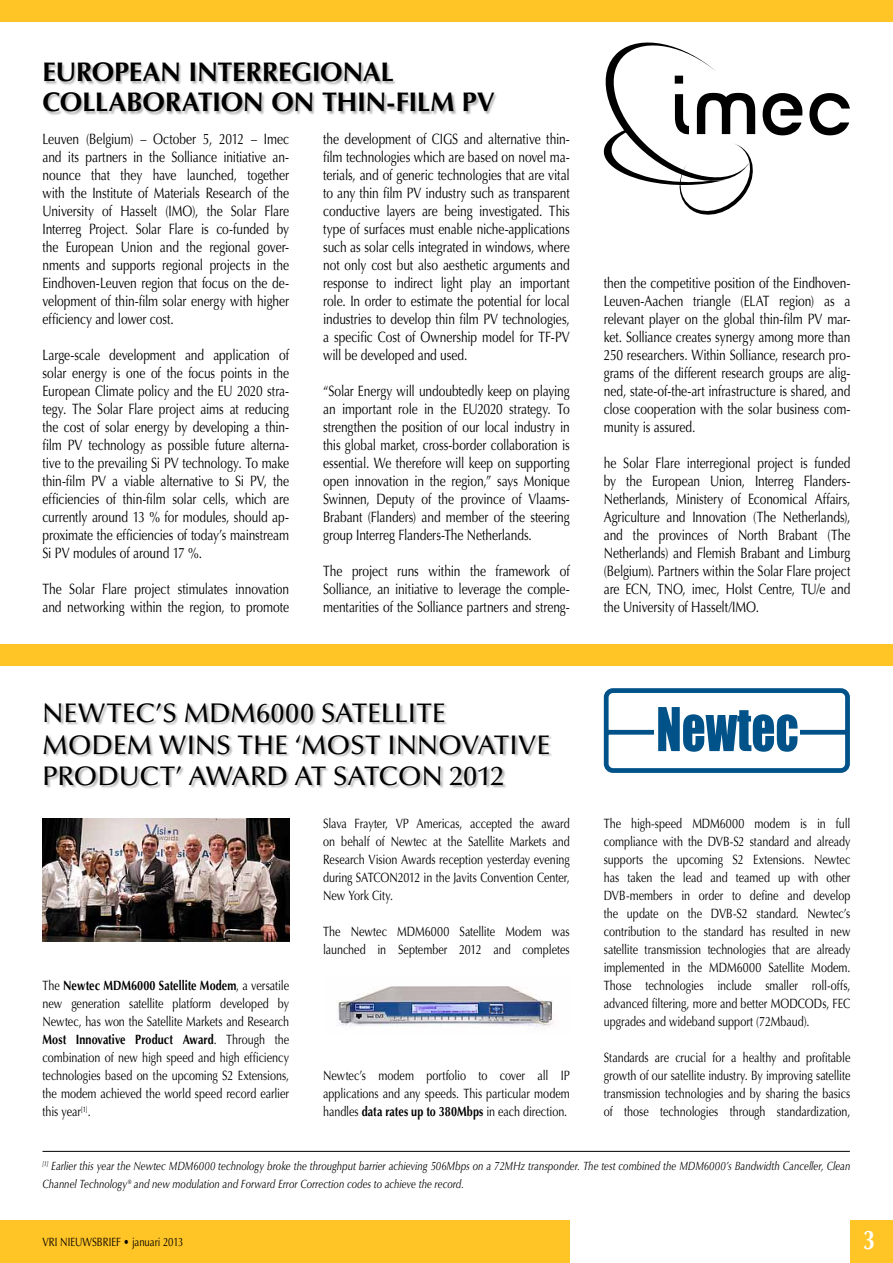
<style>
.page{position:relative;width:893px;height:1263px;background:#fff}
.page>*{position:absolute;margin:0;border:0;box-sizing:border-box;transform-origin:0 0}
.t1{font:500 27px/31.5px "Optima LT Std";letter-spacing:.005em;color:#000}
.t2{font:700 27px/30px "Optima LT Std";letter-spacing:-.015em;color:#000}
.t3{font:500 27px "Optima LT Std";letter-spacing:-.015em;color:#000}
.t4{font:700 27px "Optima LT Std";color:#fff;scale:.8 1}
.t5{font:15px/18px "Optima LT Std";letter-spacing:-.01em;color:#000;text-align:justify;scale:.8 1}
.t6{font:13.5px/18px "Optima LT Std";color:#000;text-align:justify;scale:.8 1}
.t7{font:700 13.5px "Optima LT Std";color:#000;scale:.8 1}
.t8{font:italic 12px/18px "Optima LT Std";color:#000;scale:.8 1}
.t9{font:12px "Optima LT Std";letter-spacing:-.005em;color:#000;scale:.8 1}
.s1{font-weight:700}
.s2{font-weight:400}
</style>
<div class="page">
<div style="left:0;top:0;width:893px;height:21px;background:#ffc425"></div>
<div style="left:850px;top:1220px;width:43px;height:43px;background:#ffc425"></div>
<div style="left:0;top:1220px;width:570px;height:43px;background:#ffc425"></div>
<div style="left:44px;top:703px;width:509px;height:87px;background:#000;opacity:.3"></div>
<div style="left:44px;top:63px;width:454px;height:53px;background:#000;opacity:.3"></div>
<svg style="left:604px;top:43px;width:152px;height:172px"></svg>
<svg style="left:763px;top:93px;width:39px;height:42px"></svg>
<svg style="left:809px;top:93px;width:41px;height:42px"></svg>
<div style="left:0;top:644px;width:893px;height:21px;background:#ffc425"></div>
<svg style="left:604px;top:688px;width:246px;height:85px"></svg>
<img style="left:43px;top:819px;width:246px;height:123px">
<img style="left:336px;top:986px;width:218px;height:41px">
<hr style="left:43px;top:1151px;width:807px;height:1px;background:#000">
<h1 class="t2" style="left:43px;top:58px;width:454px">European interreg ional collaboration on thin-film PV</h1>
<p class="t5" style="left:42px;top:130px;width:310px">Leuven (Belgium) – October 5, 2012 – Imec and its partners in the Solliance initiative an&shy;nounce that they have launched, together with the Institute of Materials Research of the University of Hasselt (IMO), the Solar Flare Interreg Project. Solar Flare is co-funded by the European Union and the regional gover&shy;nments and supports regional projects in the Eindhoven-Leuven region that focus on the de&shy;velopment of thin-film solar energy with higher efficiency and lower cost.</p>
<p class="t5" style="left:43px;top:346px;width:310px">Large-scale development and application of solar energy is one of the focus points in the European Climate policy and the EU 2020 stra&shy;tegy. The Solar Flare project aims at reducing the cost of solar energy by developing a thin&shy;film PV technology as possible future alterna&shy;tive to the prevailing Si PV technology. To make thin-film PV a viable alternative to Si PV, the efficiencies of thin-film solar cells, which are currently around 13 % for modules, should ap&shy;proximate the efficiencies of today’s mainstream Si PV modules of around 17 %.</p>
<p class="t5" style="left:43px;top:580px;width:310px">The Solar Flare project stimulates innovation and networking within the region, to promote</p>
<p class="t5" style="left:323px;top:130px;width:310px">the development of CIGS and alternative thin&shy;film technologies which are based on novel ma&shy;terials, and of generic technologies that are vital to any thin film PV industry such as transparent conductive layers are being investigated. This type of surfaces must enable niche-applications such as solar cells integrated in windows, where not only cost but also aesthetic arguments and response to indirect light play an important role. In order to estimate the potential for local industries to develop thin film PV technologies, a specific Cost of Ownership model for TF-PV will be developed and used.</p>
<p class="t5" style="left:323px;top:382px;width:310px">“Solar Energy will undoubtedly keep on playing an important role in the EU2020 strategy. To strengthen the position of our local industry in this global market, cross-border collaboration is essential. We therefore will keep on supporting open innovation in the region,” says Monique Swinnen, Deputy of the province of Vlaams-Brabant (Flanders) and member of the steering group Interreg Flanders-The Netherlands.</p>
<p class="t5" style="left:323px;top:562px;width:310px">The project runs within the framework of Solliance, an initiative to leverage the comple&shy;mentarities of the Solliance partners and streng-</p>
<p class="t5" style="left:604px;top:274px;width:310px">then the competitive position of the Eindhoven-<br>Leuven-Aachen triangle (ELAT</p>
<p class="t5" style="left:604px;top:292px;width:310px;text-indent:175px">region) as a relevant player on the global thin-film PV mar&shy;ket. Solliance creates synergy among more than 250 researchers. Within Solliance, research pro&shy;grams of the different research groups are alig&shy;ned, state-of-the-art infrastructure is shared, and close cooperation with the solar business com&shy;munity is assured.</p>
<p class="t5" style="left:604px;top:454px;width:310px">he Solar Flare interregional project is funded by the European Union, Interreg Flanders-Netherlands, Ministery of Economical Affairs, Agriculture and Innovation (The Netherlands), and the provinces of North Brabant (The Netherlands) and Flemish Brabant and Limburg (Belgium). Partners within the Solar Flare project are ECN, TNO, imec, Holst Centre, TU/e and the University of H asselt/IMO.</p>
<h1 class="t1" style="left:43px;top:698px;width:404px">NEWTEC’S MDM6000 SATELLITE<br>MODEM WINS THE ‘MOST INN</h1>
<h1 class="t3" style="left:438px;top:729px;width:114px">OVATIVE</h1>
<h1 class="t1" style="left:43px;top:761px;width:309px">PRODUCT’ AWARD AT SATCO</h1>
<h1 class="t1" style="left:422px;top:761px;width:84px">N 2012</h1>
<p class="t6" style="left:43px;top:977px;width:310px;text-indent:89px"><span class="s1">6000 Satellite Modem</span>, a versatile new generation satellite platform developed by Newtec, has won the Satellite Markets and Research <span class="s1">Most I nnovative Product Award</span>. Through the combination of new high speed and high efficiency technologies based on the upcoming S2 Extensions, the modem achieved the world speed record earlier this year<sup>[1]</sup>.</p>
<p class="t7" style="left:43px;top:978px;width:89px"><span class="s2">The</span> Newtec MDM</p>
<p class="t6" style="left:323px;top:815px;width:310px">Slava Frayter, VP Americas, accepted the award on behalf of Newtec at the Satellite Markets and Research Vision Awards reception yesterday evening during SATCO</p>
<p class="t6" style="left:323px;top:869px;width:310px;text-indent:66px">N2012 in the Javits Convention Center,<br>New York City.</p>
<p class="t6" style="left:323px;top:923px;width:105px">The Newtec MDM</p>
<p class="t6" style="left:323px;top:923px;width:310px;text-align:right">6000 Satellite Modem was<br>launched in September 2012 and completes</p>
<p class="t6" style="left:323px;top:1067px;width:310px">Newtec’s modem portfolio to cover all IP applications and any speeds. This particular modem handles <span class="s1">data rates up to 380Mbps</span> in each direction.</p>
<p class="t6" style="left:604px;top:815px;width:310px;text-indent:116px">6000 modem is in full compliance with the DVB-S2 standard and already supports the upcoming S2 Extensions. Newtec has taken the lead and teamed up with other DVB-members in order to define and develop the update on the DVB-S2 standard. Newtec’s contribution to the standard has resulted in new satellite transmission technologies that are already implemented in the MDM</p>
<p class="t6" style="left:604px;top:815px;width:123px">The high-speed MDM</p>
<p class="t6" style="left:604px;top:959px;width:310px;text-indent:133px">6000 Satellite Modem.<br>Those technologies include smaller roll-offs, advanced filtering, more and better MODCOD</p>
<p class="t6" style="left:822px;top:995px;width:36px">s, FEC</p>
<p class="t6" style="left:604px;top:1013px;width:258px">upgrades and wideband support (72Mbaud).</p>
<p class="t6" style="left:604px;top:1049px;width:310px">Standards are crucial for a healthy and profitable growth of our satellite industry. By improving satellite transmission technologies and by sharing the basics of those technologies through standardization,</p>
<p class="t8" style="left:43px;top:1157px;width:1011px"><sup>[1]</sup> Earlier this year the Newtec MDM6000 technology broke the throughput barrier achieving 506Mbps on a 72MHz transponder. The test combined the MDM6000’s Bandwidth Canceller, Clean<br>Channel Technology® and new modulation and Forward Error Correction codes to achieve the record.</p>
<p class="t9" style="left:43px;top:1235px;width:178px">VRI NIEUWSBRIEF • januari 2013</p>
<h1 class="t4" style="left:863px;top:1224px;width:17px">3</h1>
</div>
